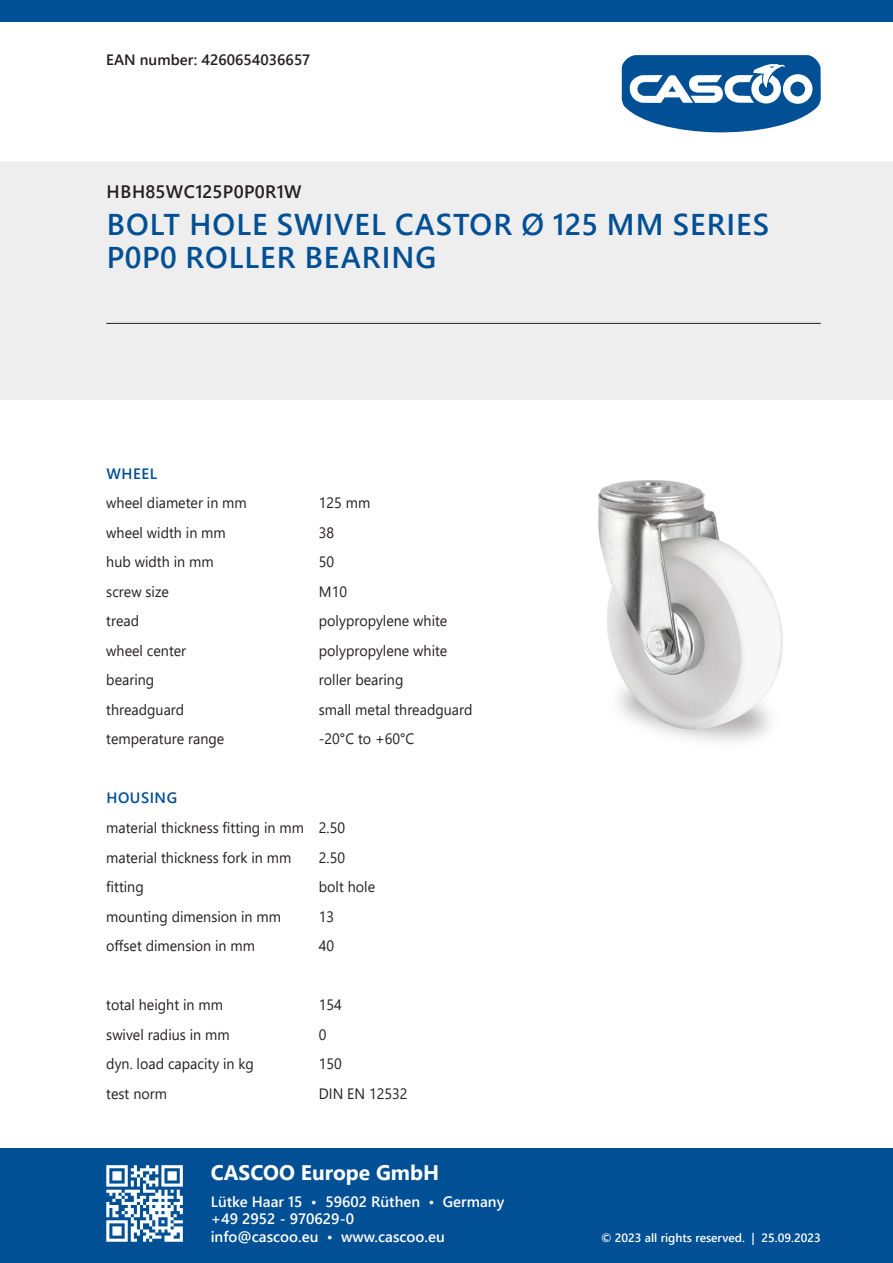
<style>
.page{position:relative;width:893px;height:1263px;background:#fff}
.page>*{position:absolute;margin:0;border:0;box-sizing:border-box;transform-origin:0 0}
.t1{font:600 30px/33px "Segoe UI";letter-spacing:.035em;color:#014f94}
.t2{font:700 21px "Segoe UI";color:#fff}
.t3{font:600 18px "Segoe UI";letter-spacing:.02em;color:#231f20}
.t4{font:15px "Segoe UI";color:#231f20;scale:.95 1}
.t5{font:600 15px/17.5px "Segoe UI";color:#fff}
.t6{font:600 15px "Segoe UI";color:#231f20}
.t7{font:600 15px "Segoe UI";letter-spacing:.035em;color:#014f94}
.t8{font:600 12px "Segoe UI";color:#fff}
</style>
<div class="page">
<img style="left:598px;top:480px;width:185px;height:262px">
<svg style="left:622px;top:55px;width:199px;height:78px"></svg>
<div style="left:0;top:162px;width:893px;height:238px;background:#eeeeef"></div>
<div style="left:0;top:1148px;width:893px;height:115px;background:#014f94"></div>
<div style="left:0;top:0;width:893px;height:21px;background:#014f94"></div>
<svg style="left:106px;top:1165px;width:77px;height:77px"></svg>
<hr style="left:106px;top:323px;width:715px;height:1px;background:#231f20">
<p class="t6" style="left:106px;top:45px;width:206px">EAN number: 4260654036657</p>
<p class="t3" style="left:107px;top:175px;width:197px">HBH85WC125P0P0R1W</p>
<p class="t1" style="left:107px;top:206px;width:664px">BOLT HOLE SWIVEL CASTOR Ø 125 MM SERIES<br>P0P0 ROLLER BEARING</p>
<p class="t7" style="left:107px;top:459px;width:52px">WHEEL</p>
<p class="t4" style="left:106px;top:489px;width:149px">wheel diameter in mm</p>
<p class="t4" style="left:319px;top:489px;width:56px">125 mm</p>
<p class="t4" style="left:106px;top:518px;width:127px">wheel width in mm</p>
<p class="t4" style="left:319px;top:518px;width:18px">38</p>
<p class="t4" style="left:106px;top:548px;width:114px">hub width in mm</p>
<p class="t4" style="left:319px;top:548px;width:18px">50</p>
<p class="t4" style="left:106px;top:577px;width:67px">screw size</p>
<p class="t4" style="left:319px;top:577px;width:31px">M10</p>
<p class="t4" style="left:106px;top:607px;width:36px">tread</p>
<p class="t4" style="left:319px;top:607px;width:137px">polypropylene white</p>
<p class="t4" style="left:106px;top:636px;width:86px">wheel center</p>
<p class="t4" style="left:319px;top:636px;width:137px">polypropylene white</p>
<p class="t4" style="left:106px;top:666px;width:52px">bearing</p>
<p class="t4" style="left:319px;top:666px;width:90px">roller bearing</p>
<p class="t4" style="left:106px;top:695px;width:84px">threadguard</p>
<p class="t4" style="left:319px;top:695px;width:163px">small metal threadguard</p>
<p class="t4" style="left:106px;top:725px;width:126px">temperature range</p>
<p class="t4" style="left:319px;top:725px;width:102px">-20°C to +60°C</p>
<p class="t7" style="left:107px;top:784px;width:72px">HOUSING</p>
<p class="t4" style="left:106px;top:813px;width:253px">material thickness fitting in mm 2.50</p>
<p class="t4" style="left:106px;top:843px;width:196px">material thickness fork in mm</p>
<p class="t4" style="left:319px;top:843px;width:29px">2.50</p>
<p class="t4" style="left:106px;top:872px;width:41px">fitting</p>
<p class="t4" style="left:319px;top:872px;width:61px">bolt hole</p>
<p class="t4" style="left:106px;top:902px;width:185px">mounting dimension in mm</p>
<p class="t4" style="left:319px;top:902px;width:18px">13</p>
<p class="t4" style="left:106px;top:931px;width:158px">offset dimension in mm</p>
<p class="t4" style="left:319px;top:931px;width:18px">40</p>
<p class="t4" style="left:106px;top:990px;width:124px">total height in mm</p>
<p class="t4" style="left:319px;top:990px;width:26px">154</p>
<p class="t4" style="left:106px;top:1020px;width:131px">swivel radius in mm</p>
<p class="t4" style="left:319px;top:1020px;width:10px">0</p>
<p class="t4" style="left:106px;top:1049px;width:157px">dyn. load capacity in kg</p>
<p class="t4" style="left:319px;top:1049px;width:26px">150</p>
<p class="t4" style="left:106px;top:1079px;width:65px">test norm</p>
<p class="t4" style="left:319px;top:1079px;width:95px">DIN EN 12532</p>
<p class="t2" style="left:211px;top:1153px;width:230px">CASCOO Europe GmbH</p>
<p class="t5" style="left:211px;top:1191px;width:295px">Lütke Haar 15 • 59602 Rüthen • Germany +49 2952 - 970629-0<br>info@cascoo.eu • www.cascoo.eu</p>
<p class="t8" style="left:601px;top:1226px;width:221px">© 2023 all rights reserved. | 25.09.2023</p>
</div>
